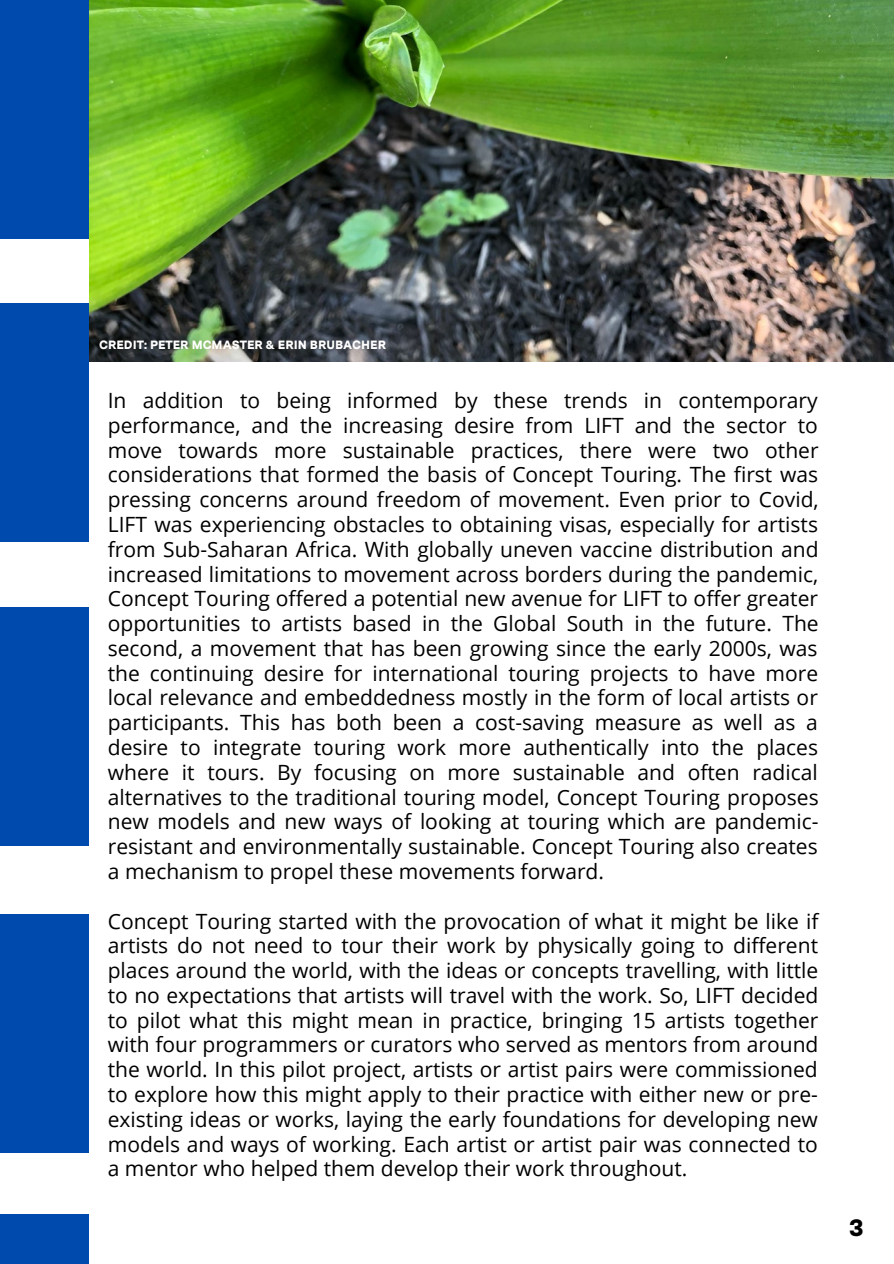
<style>
.page{position:relative;width:894px;height:1264px;background:#fff}
.page>*{position:absolute;margin:0;border:0;box-sizing:border-box;transform-origin:0 0}
.t1{font:900 24px "Messina Sans";color:#000}
.t2{font:21px/24.8px "Open Sans";color:#000;text-align:justify}
.t3{font:900 12px "Messina Sans";color:#fff}
</style>
<div class="page">
<div style="left:0;top:913px;width:89px;height:239px;background:#004aad"></div>
<div style="left:0;top:607px;width:89px;height:239px;background:#004aad"></div>
<div style="left:0;top:303px;width:89px;height:238px;background:#004aad"></div>
<div style="left:0;top:0;width:89px;height:239px;background:#004aad"></div>
<div style="left:0;top:1213px;width:89px;height:50px;background:#004aad"></div>
<img style="left:90px;top:0;width:803px;height:361px">
<p class="t3" style="left:99px;top:337px;width:288px">CREDIT: PETER MCMASTER &amp; ERIN BRUBACHER</p>
<p class="t2" style="left:108px;top:387px;width:712px">In addition to being informed by these trends in contemporary performance, and the increasing desire from LIFT and the sector to move towards more sustainable practices, there were two other considerations that formed the basis of Concept Touring. The first was pressing concerns around freedom of movement. Even prior to Covid, LIFT was experiencing obstacles to obtaining visas, especially for artists from Sub-Saharan Africa. With globally uneven vaccine distribution and increased limitations to movement across borders during the pandemic, Concept Touring offered a potential new avenue for LIFT to offer greater opportunities to artists based in the Global South in the future. The second, a movement that has been growing since the early 2000s, was the continuing desire for international touring projects to have more local relevance and embeddedness mostly in the form of local artists or participants. This has both been a cost-saving measure as well as a desire to integrate touring work more authentically into the places where it tours. By focusing on more sustainable and often radical alternatives to the traditional touring model, Concept Touring proposes new models and new ways of looking at touring which are pandemic&shy;resistant and environmentally sustainable. Concept Touring also creates a mechanism to propel these movements forward.</p>
<p class="t2" style="left:108px;top:908px;width:712px">Concept Touring started with the provocation of what it might be like if artists do not need to tour their work by physically going to different places around the world, with the ideas or concepts travelling, with little to no expectations that artists will travel with the work. So, LIFT decided to pilot what this might mean in practice, bringing 15 artists together with four programmers or curators who served as mentors from around the world. In this pilot project, artists or artist pairs were commissioned to explore how this might apply to their practice with either new or pre&shy;existing ideas or works, laying the early foundations for developing new models and ways of working. Each artist or artist pair was connected to a mentor who helped them develop their work throughout.</p>
<p class="t1" style="left:849px;top:1213px;width:16px">3</p>
</div>
